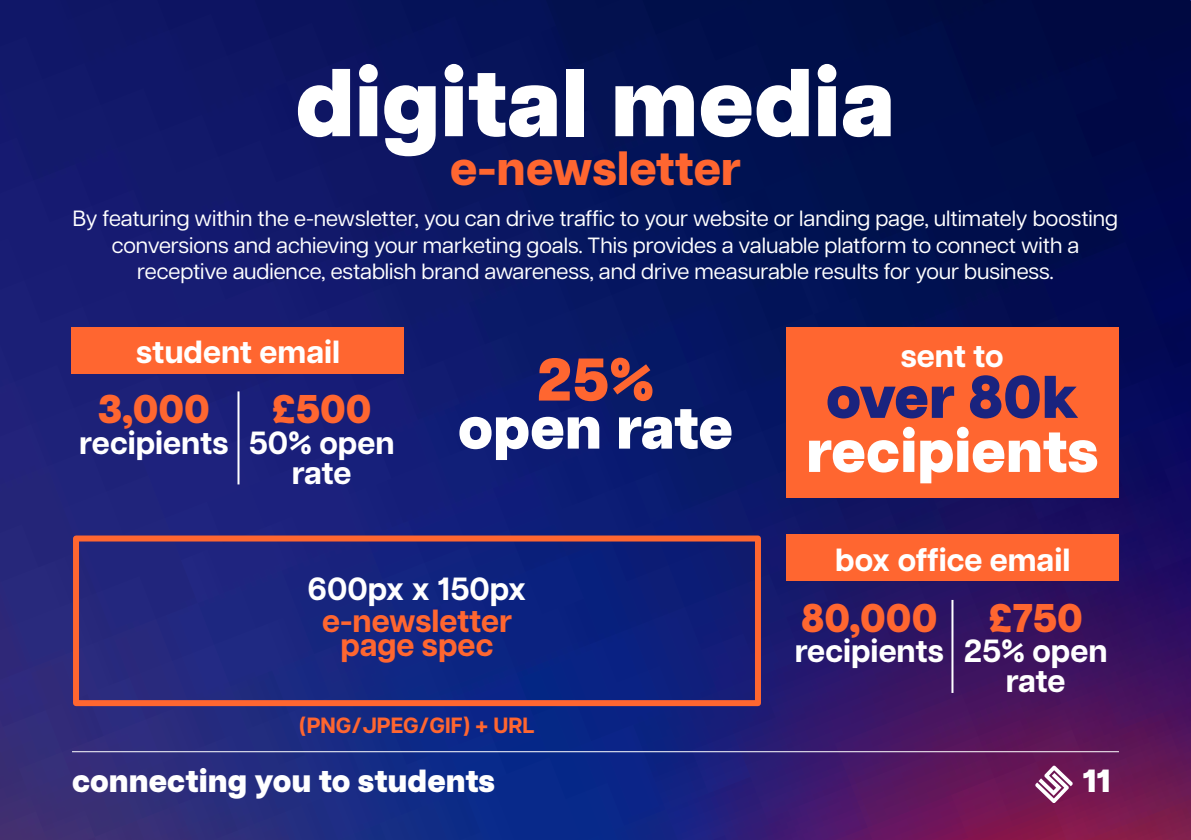
<style>
.page{position:relative;width:1191px;height:840px;background:#fff}
.page>*{position:absolute;margin:0;border:0;box-sizing:border-box;transform-origin:0 0}
.t1{font:800 96px "Articulat CF";color:#fff}
.t2{font:800 60px "Articulat CF";color:#fff}
.t3{font:800 60px "Articulat CF";color:#1a237e}
.t4{font:800 60px "Articulat CF";color:#ff6630}
.t5{font:800 48px "Articulat CF";color:#ff6630}
.t6{font:800 40px "Articulat CF";color:#ff6630}
.t7{font:700 32px/30px "Articulat CF";color:#fff;text-align:center}
.t8{font:800 32px "Articulat CF";color:#fff}
.t9{font:700 32px/24px "Articulat CF";color:#ff6630;text-align:center}
.t10{font:22px/26.4px "Articulat CF";color:#fff;text-align:center}
.t11{font:700 22px "Articulat CF";color:#ff6630}
</style>
<div class="page">
<img style="left:0;top:0;width:1191px;height:839px">
<svg style="left:1035px;top:765px;width:38px;height:37px"></svg>
<hr style="left:72px;top:750px;width:1047px;height:1px;background:#fff">
<div style="left:71px;top:327px;width:333px;height:46px;background:#ff6630"></div>
<div style="left:73px;top:535px;width:688px;height:170px;border:6px solid #ff6630"></div>
<hr style="left:237px;top:391px;width:2px;height:93px;background:#fff">
<div style="left:786px;top:534px;width:333px;height:47px;background:#ff6630"></div>
<hr style="left:951px;top:599px;width:2px;height:93px;background:#fff">
<div style="left:785px;top:327px;width:333px;height:170px;background:#ff6630"></div>
<h1 class="t1" style="left:296px;top:30px;width:601px">digital media</h1>
<h3 class="t5" style="left:450px;top:132px;width:292px">e-newsletter</h3>
<p class="t10" style="left:73px;top:204px;width:1046px">By featuring within the e-newsletter, you can drive traffic to your website or landing page, ultimately boosting conversions and achieving your marketing goals. This provides a valuable platform to connect with a receptive audience, establish brand awareness, and drive measurable results for your business.</p>
<h3 class="t7" style="left:136px;top:335px;width:205px">student email</h3>
<h3 class="t6" style="left:98px;top:379px;width:114px">3,000</h3>
<h3 class="t7" style="left:79px;top:426px;width:151px">recipients</h3>
<h3 class="t6" style="left:272px;top:379px;width:101px">£500</h3>
<h3 class="t7" style="left:249px;top:426px;width:147px">50% open rate</h3>
<h2 class="t4" style="left:536px;top:334px;width:120px">25%</h2>
<h2 class="t2" style="left:458px;top:382px;width:276px">open rate</h2>
<h3 class="t7" style="left:307px;top:572px;width:220px">600px x 150px</h3>
<h3 class="t9" style="left:322px;top:607px;width:192px">e-newsletter page spec</h3>
<p class="t11" style="left:299px;top:709px;width:237px">(PNG/JPEG/GIF) + URL</p>
<h3 class="t7" style="left:900px;top:340px;width:104px">sent to</h3>
<h2 class="t3" style="left:826px;top:351px;width:254px">over 80k</h2>
<h2 class="t2" style="left:806px;top:405px;width:294px">recipients</h2>
<h3 class="t7" style="left:835px;top:544px;width:237px">box office email</h3>
<h3 class="t6" style="left:801px;top:587px;width:138px">80,000</h3>
<h3 class="t7" style="left:794px;top:634px;width:151px">recipients</h3>
<h3 class="t6" style="left:988px;top:587px;width:96px">£750</h3>
<h3 class="t7" style="left:963px;top:634px;width:146px">25% open rate</h3>
<h3 class="t8" style="left:72px;top:756px;width:424px">connecting you to students</h3>
<h3 class="t8" style="left:1082px;top:756px;width:30px">11</h3>
</div>
